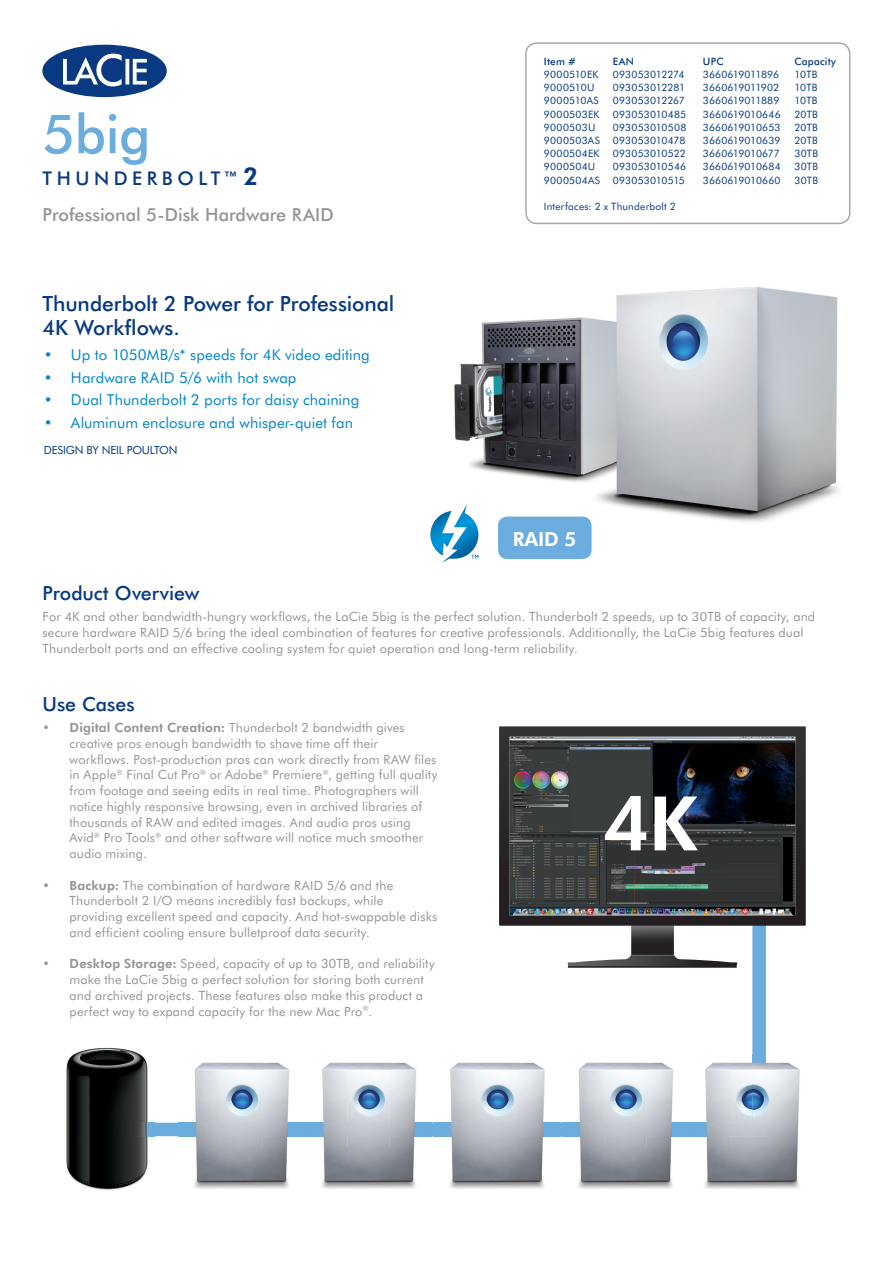
<style>
.page{position:relative;width:893px;height:1263px;background:#fff}
.page>*{position:absolute;margin:0;border:0;box-sizing:border-box;transform-origin:0 0}
.t1{font:800 75.3px "Futura BT";color:#fff}
.t2{font:500 54px "Futura BT";color:#6caddf}
.t3{font:500 21px/24px "Futura BT";letter-spacing:-.005em;color:#083981}
.t4{font:500 19.5px "Futura BT";color:#083981}
.t5{font:800 19.5px "Futura BT";color:#fff}
.t6{font:500 18.9px "Futura BT";letter-spacing:.24em;color:#083981}
.t7{font:500 18px "Futura BT";letter-spacing:-.005em;color:#939598}
.t8{font:15px "Futura BT";letter-spacing:.005em;color:#0085cb}
.t9{font:12.75px/15.8px "Futura BT";letter-spacing:.01em;color:#939598}
.t10{font:11.25px "Futura BT";letter-spacing:-.015em;color:#083981}
.t11{font:10.2px "Futura BT";letter-spacing:.02em;color:#083981}
.t12{font:500 10.2px "Futura BT";letter-spacing:.025em;color:#083981}
.t13{font:10.2px "Futura BT";color:#083981}
.s1{font-weight:800;font-size:24.6px}
.s2{font-weight:800}
</style>
<div class="page">
<svg style="left:155px;top:926px;width:611px;height:210px"></svg>
<svg style="left:42px;top:45px;width:125px;height:52px"></svg>
<div style="left:525px;top:42px;width:325px;height:182px;border:2px solid #a8a9ad;border-radius:11px"></div>
<img style="left:454px;top:287px;width:386px;height:260px">
<img style="left:66px;top:1047px;width:89px;height:143px">
<img style="left:130px;top:1123px;width:25px;height:13px">
<svg style="left:568px;top:926px;width:169px;height:42px"></svg>
<svg style="left:499px;top:726px;width:307px;height:200px;background:#353334"></svg>
<img style="left:510px;top:737px;width:285px;height:178px">
<img style="left:580px;top:775px;width:145px;height:102px">
<img style="left:562px;top:1055px;width:238px;height:134px">
<img style="left:752px;top:1055px;width:14px;height:40px">
<img style="left:562px;top:1123px;width:165px;height:13px">
<img style="left:727px;top:1095px;width:39px;height:41px">
<img style="left:434px;top:1055px;width:126px;height:134px">
<img style="left:434px;top:1123px;width:126px;height:13px">
<img style="left:306px;top:1055px;width:126px;height:134px">
<img style="left:306px;top:1123px;width:126px;height:13px">
<img style="left:178px;top:1055px;width:126px;height:134px">
<img style="left:178px;top:1123px;width:126px;height:13px">
<svg style="left:430px;top:504px;width:48px;height:59px"></svg>
<div style="left:498px;top:516px;width:93px;height:43px;background:#6caddf;border-radius:9px"></div>
<h2 class="t2" style="left:43px;top:101px;width:109px">5big</h2>
<h3 class="t6" style="left:43px;top:167px;width:217px">THUNDERBOLT™<span class="s1">2</span></h3>
<h3 class="t7" style="left:43px;top:204px;width:293px">Professional 5-Disk Hardware RAID</h3>
<h3 class="t3" style="left:43px;top:291px;width:353px">Thunderbolt 2 Power for Professional<br>4K Workflows.</h3>
<p class="t8" style="left:44px;top:346px;width:327px">• Up to 1050MB/s* speeds for 4K video editing</p>
<p class="t8" style="left:44px;top:368px;width:254px">• Hardware RAID 5/6 with hot swap</p>
<p class="t8" style="left:44px;top:391px;width:317px">• Dual Thunderbolt 2 ports for daisy chaining</p>
<p class="t8" style="left:44px;top:413px;width:311px">• Aluminum enclosure and whisper-quiet fan</p>
<p class="t10" style="left:44px;top:443px;width:135px">DESIGN BY NEIL POULTON</p>
<p class="t12" style="left:544px;top:55px;width:34px">Item #</p>
<p class="t12" style="left:613px;top:55px;width:23px">EAN</p>
<p class="t12" style="left:703px;top:55px;width:22px">UPC</p>
<p class="t12" style="left:794px;top:55px;width:43px">Capacity</p>
<p class="t11" style="left:544px;top:68px;width:56px">9000510EK</p>
<p class="t11" style="left:613px;top:68px;width:73px">093053012274</p>
<p class="t13" style="left:703px;top:68px;width:78px">3660619011896</p>
<p class="t11" style="left:794px;top:68px;width:25px">10TB</p>
<p class="t11" style="left:544px;top:81px;width:52px">9000510U</p>
<p class="t11" style="left:613px;top:81px;width:74px">093053012281</p>
<p class="t11" style="left:703px;top:81px;width:78px">3660619011902</p>
<p class="t11" style="left:794px;top:81px;width:25px">10TB</p>
<p class="t11" style="left:544px;top:95px;width:56px">9000510AS</p>
<p class="t11" style="left:613px;top:95px;width:74px">093053012267</p>
<p class="t11" style="left:703px;top:95px;width:78px">3660619011889</p>
<p class="t11" style="left:794px;top:95px;width:25px">10TB</p>
<p class="t11" style="left:544px;top:108px;width:57px">9000503EK</p>
<p class="t11" style="left:613px;top:108px;width:75px">093053010485</p>
<p class="t11" style="left:703px;top:108px;width:79px">3660619010646</p>
<p class="t11" style="left:794px;top:108px;width:25px">20TB</p>
<p class="t11" style="left:544px;top:121px;width:53px">9000503U</p>
<p class="t11" style="left:613px;top:121px;width:75px">093053010508</p>
<p class="t11" style="left:703px;top:121px;width:79px">3660619010653</p>
<p class="t11" style="left:794px;top:121px;width:25px">20TB</p>
<p class="t11" style="left:544px;top:134px;width:58px">9000503AS</p>
<p class="t11" style="left:613px;top:134px;width:74px">093053010478</p>
<p class="t11" style="left:703px;top:134px;width:79px">3660619010639</p>
<p class="t11" style="left:794px;top:134px;width:25px">20TB</p>
<p class="t11" style="left:544px;top:147px;width:57px">9000504EK</p>
<p class="t11" style="left:613px;top:147px;width:74px">093053010522</p>
<p class="t11" style="left:703px;top:147px;width:79px">3660619010677</p>
<p class="t11" style="left:794px;top:147px;width:25px">30TB</p>
<p class="t11" style="left:544px;top:161px;width:53px">9000504U</p>
<p class="t11" style="left:613px;top:161px;width:75px">093053010546</p>
<p class="t11" style="left:703px;top:161px;width:79px">3660619010684</p>
<p class="t11" style="left:794px;top:161px;width:25px">30TB</p>
<p class="t11" style="left:544px;top:174px;width:58px">9000504AS</p>
<p class="t11" style="left:613px;top:174px;width:74px">093053010515</p>
<p class="t11" style="left:703px;top:174px;width:79px">3660619010660</p>
<p class="t11" style="left:794px;top:174px;width:25px">30TB</p>
<p class="t11" style="left:544px;top:200px;width:133px">Interfaces: 2 x Thunderbolt 2</p>
<h3 class="t5" style="left:513px;top:527px;width:65px">RAID 5</h3>
<h3 class="t4" style="left:43px;top:581px;width:158px">Product Overview</h3>
<p class="t9" style="left:43px;top:609px;width:774px">For 4K and other bandwidth-hungry workflows, the LaCie 5big is the perfect solution. Thunderbolt 2 speeds, up to 30TB of capacity, and secure hardware RAID 5/6 bring the ideal combination of features for creative professionals. Additionally, the LaCie 5big features dual<br>Thunderbolt ports and an effective cooling system for quiet operation and long-term reliability.</p>
<h3 class="t4" style="left:43px;top:692px;width:94px">Use Cases</h3>
<p class="t9" style="left:70px;top:720px;width:369px;text-indent:-27px">• <span class="s2">Digital Content Creation:</span> Thunderbolt 2 bandwidth gives creative pros enough bandwidth to shave time off their workflows. Post-production pros can work directly from RAW files in Apple<sup>®</sup> Final Cut Pro<sup>®</sup> or Adobe<sup>®</sup> Premiere<sup>®</sup>, getting full quality from footage and seeing edits in real time. Photographers will notice highly responsive browsing, even in archived libraries of thousands of RAW and edited images. And audio pros using Avid<sup>®</sup> Pro Tools<sup>®</sup> and other software will notice much smoother audio mixing.</p>
<p class="t9" style="left:70px;top:877px;width:369px;text-indent:-27px">• <span class="s2">Backup:</span> The combination of hardware RAID 5/6 and the Thunderbolt 2 I/O means incredibly fast backups, while providing excellent speed and capacity. And hot-swappable disks and efficient cooling ensure bulletproof data security.</p>
<p class="t9" style="left:70px;top:956px;width:367px;text-indent:-27px">• <span class="s2">Desktop Storage:</span> Speed, capacity of up to 30TB, and reliability make the LaCie 5big a perfect solution for storing both current and archived projects. These features also make this product a perfect way to expand capacity for the new Mac Pro<sup>®</sup>.</p>
<h1 class="t1" style="left:603px;top:778px;width:96px">4K</h1>
</div>
